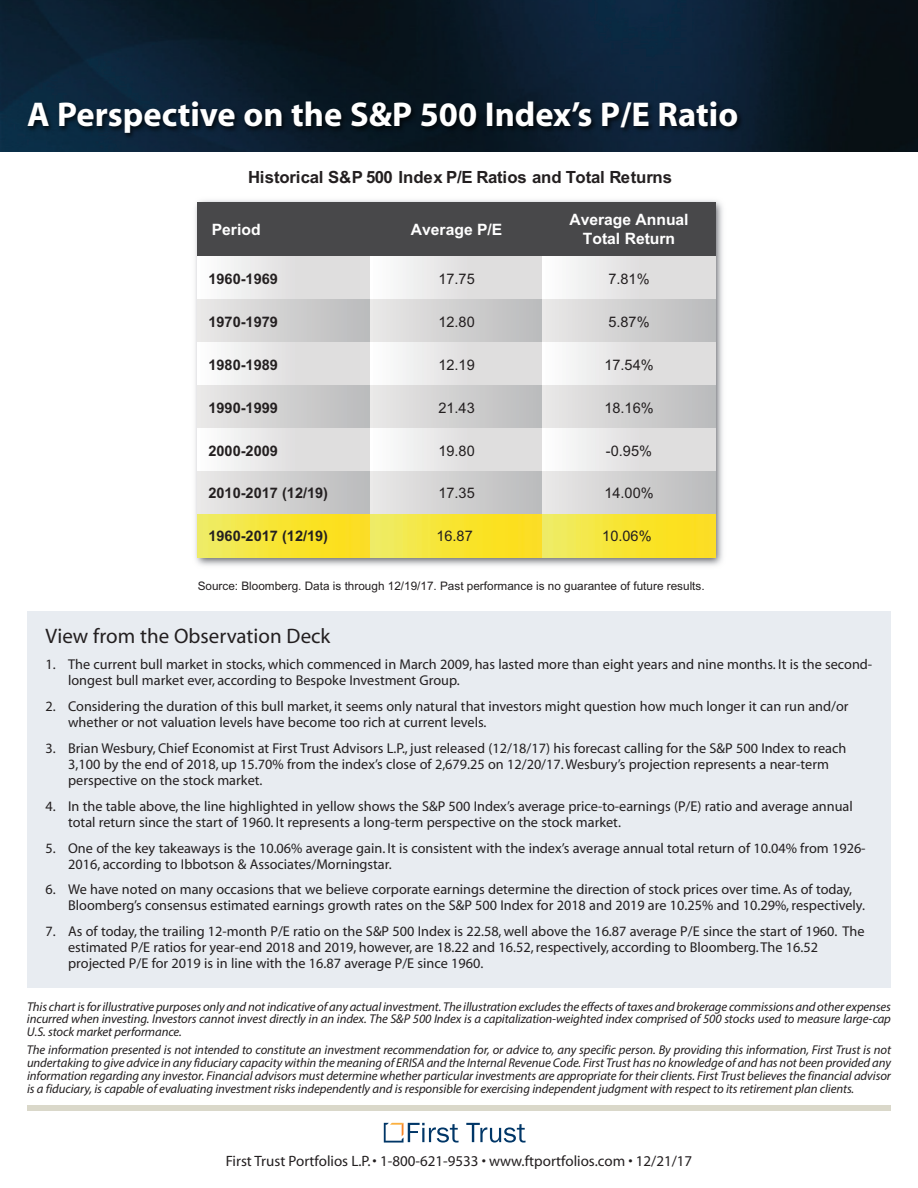
<style>
.page{position:relative;width:918px;height:1188px;background:#fff}
.page>*{position:absolute;margin:0;border:0;box-sizing:border-box;transform-origin:0 0}
.t1{font:700 34.5px "Myriad";color:#fff}
.t2{font:21px "Myriad";color:#231f20}
.t3{font:700 16.8px "Arial";letter-spacing:-.015em;color:#231f20}
.t4{font:700 15.6px/18.8px "Arial";color:#fff;text-align:center}
.t5{font:15px "Myriad";color:#231f20}
.t6{font:700 14.55px "Arial";color:#231f20}
.t7{font:14.55px "Arial";color:#231f20}
.t8{font:14.25px/16px "Myriad";color:#231f20}
.t9{font:italic 12.75px/12.8px "Myriad Pro";letter-spacing:-.01em;color:#231f20;text-align:justify}
.t10{font:11.7px "Arial";color:#231f20}
</style>
<div class="page">
<div style="left:27px;top:611px;width:864px;height:377px;background:#e8ecf1"></div>
<img style="left:0;top:0;width:918px;height:152px">
<svg style="left:466px;top:1123px;width:60px;height:20px"></svg>
<svg style="left:384px;top:1123px;width:75px;height:20px"></svg>
<div style="left:27px;top:1105px;width:864px;height:6px;background:#dad8ca"></div>
<img style="left:21px;top:46px;width:779px;height:99px">
<img style="left:195px;top:200px;width:528px;height:366px">
<div style="left:198px;top:203px;width:173px;height:54px;background:#48484a"></div>
<div style="left:198px;top:257px;width:173px;height:43px;background:linear-gradient(to right,#f8f8f8,#d7d6d6)"></div>
<div style="left:198px;top:300px;width:173px;height:43px;background:linear-gradient(to right,#e9e8e7,#b9babb)"></div>
<div style="left:198px;top:343px;width:173px;height:42px;background:linear-gradient(to right,#f8f8f8,#d7d6d6)"></div>
<div style="left:198px;top:385px;width:173px;height:43px;background:linear-gradient(to right,#e9e8e7,#b9babb)"></div>
<div style="left:198px;top:428px;width:173px;height:43px;background:linear-gradient(to right,#f8f8f8,#d7d6d6)"></div>
<div style="left:198px;top:471px;width:173px;height:43px;background:linear-gradient(to right,#e9e8e7,#b9babb)"></div>
<svg style="left:198px;top:515px;width:172px;height:43px;background:#f7e437"></svg>
<div style="left:370px;top:203px;width:173px;height:54px;background:#48484a"></div>
<div style="left:370px;top:257px;width:173px;height:43px;background:linear-gradient(to right,#f8f8f9,#d7d6d6)"></div>
<div style="left:370px;top:300px;width:173px;height:43px;background:linear-gradient(to right,#e9e8e7,#b9babb)"></div>
<div style="left:370px;top:343px;width:173px;height:42px;background:linear-gradient(to right,#f8f8f9,#d7d6d6)"></div>
<div style="left:370px;top:385px;width:173px;height:43px;background:linear-gradient(to right,#e9e8e7,#b9babb)"></div>
<div style="left:370px;top:428px;width:173px;height:43px;background:linear-gradient(to right,#f8f8f9,#d7d6d6)"></div>
<div style="left:370px;top:471px;width:173px;height:43px;background:linear-gradient(to right,#e9e8e7,#b9babb)"></div>
<svg style="left:370px;top:515px;width:173px;height:43px;background:#f7e438"></svg>
<div style="left:543px;top:203px;width:172px;height:54px;background:#48484a"></div>
<div style="left:543px;top:257px;width:172px;height:43px;background:linear-gradient(to right,#f8f8f8,#d8d6d6)"></div>
<div style="left:543px;top:300px;width:172px;height:43px;background:linear-gradient(to right,#e9e8e7,#bababc)"></div>
<div style="left:543px;top:343px;width:172px;height:42px;background:linear-gradient(to right,#f8f8f8,#d8d6d6)"></div>
<div style="left:543px;top:385px;width:172px;height:43px;background:linear-gradient(to right,#e9e8e7,#bababc)"></div>
<div style="left:543px;top:428px;width:172px;height:43px;background:linear-gradient(to right,#f8f8f8,#d8d6d6)"></div>
<div style="left:543px;top:471px;width:172px;height:43px;background:linear-gradient(to right,#e9e8e7,#bababc)"></div>
<svg style="left:543px;top:515px;width:172px;height:43px;background:#f7e437"></svg>
<h1 class="t1" style="left:27px;top:101px;width:713px">A Perspective on the S&amp;P 500 Index’s P/E Ratio</h1>
<p class="t3" style="left:248px;top:165px;width:426px">Historical S&amp;P 500 Index P/E Ratios and Total Returns</p>
<p class="t4" style="left:212px;top:220px;width:50px">Period</p>
<p class="t4" style="left:411px;top:220px;width:93px">Average P/E</p>
<p class="t4" style="left:569px;top:211px;width:121px">Average Annual<br>Total Return</p>
<p class="t6" style="left:208px;top:269px;width:71px">1960-1969</p>
<p class="t6" style="left:208px;top:312px;width:71px">1970-1979</p>
<p class="t6" style="left:208px;top:355px;width:71px">1980-1989</p>
<p class="t6" style="left:208px;top:397px;width:71px">1990-1999</p>
<p class="t6" style="left:208px;top:440px;width:71px">2000-2009</p>
<p class="t6" style="left:208px;top:483px;width:121px">2010-2017 (12/19)</p>
<p class="t6" style="left:208px;top:526px;width:121px">1960-2017 (12/19)</p>
<p class="t7" style="left:608px;top:269px;width:43px">7.81%</p>
<p class="t7" style="left:608px;top:312px;width:43px">5.87%</p>
<p class="t7" style="left:604px;top:355px;width:51px">17.54%</p>
<p class="t7" style="left:604px;top:398px;width:51px">18.16%</p>
<p class="t7" style="left:606px;top:440px;width:48px">-0.95%</p>
<p class="t7" style="left:604px;top:483px;width:51px">14.00%</p>
<p class="t7" style="left:602px;top:526px;width:51px">10.06%</p>
<p class="t7" style="left:438px;top:269px;width:38px">17.75</p>
<p class="t7" style="left:438px;top:312px;width:38px">12.80</p>
<p class="t7" style="left:438px;top:355px;width:38px">12.19</p>
<p class="t7" style="left:438px;top:398px;width:38px">21.43</p>
<p class="t7" style="left:438px;top:440px;width:38px">19.80</p>
<p class="t7" style="left:438px;top:483px;width:38px">17.35</p>
<p class="t7" style="left:436px;top:526px;width:38px">16.87</p>
<p class="t10" style="left:198px;top:578px;width:509px">Source: Bloomberg. Data is through 12/19/17. Past performance is no guarantee of future results.</p>
<h2 class="t2" style="left:45px;top:628px;width:286px">View from the Observation Deck</h2>
<p class="t8" style="left:68px;top:658px;width:806px;text-indent:-23px">1. The current bull market in stocks, which commenced in March 2009, has lasted more than eight years and nine months. It is the second&shy;longest bull market ever, according to Bespoke Investment Group.</p>
<p class="t8" style="left:68px;top:699px;width:782px;text-indent:-23px">2. Considering the duration of this bull market, it seems only natural that investors might question how much longer it can run and/or whether or not valuation levels have become too rich at current levels.</p>
<p class="t8" style="left:68px;top:741px;width:780px;text-indent:-23px">3. Brian Wesbury, Chief Economist at First Trust Advisors L.P., just released (12/18/17) his forecast calling for the S&amp;P 500 Index to reach<br>3,100 by the end of 2018, up 15.70% from the index’s close of 2,679.25 on 12/20/17.Wesbury’s projection represents a near-term perspective on the stock market.</p>
<p class="t8" style="left:68px;top:799px;width:786px;text-indent:-23px">4. In the table above, the line highlighted in yellow shows the S&amp;P 500 Index’s average price-to-earnings (P/E) ratio and average annual total return since the start of 1960. It represents a long-term perspective on the stock market.</p>
<p class="t8" style="left:68px;top:841px;width:799px;text-indent:-23px">5. One of the key takeaways is the 10.06% average gain. It is consistent with the index’s average annual total return of 10.04% from 1926-<br>2016, according to Ibbotson &amp; Associates/Morningstar.</p>
<p class="t8" style="left:68px;top:883px;width:798px;text-indent:-23px">6. We have noted on many occasions that we believe corporate earnings determine the direction of stock prices over time. As of today,<br>Bloomberg’s consensus estimated earnings growth rates on the S&amp;P 500 Index for 2018 and 2019 are 10.25% and 10.29%, respectively.</p>
<p class="t8" style="left:68px;top:925px;width:798px;text-indent:-23px">7. As of today, the trailing 12-month P/E ratio on the S&amp;P 500 Index is 22.58, well above the 16.87 average P/E since the start of 1960. The estimated P/E ratios for year-end 2018 and 2019, however, are 18.22 and 16.52, respectively, according to Bloomberg.The 16.52 projected P/E for 2019 is in line with the 16.87 average P/E since 1960.</p>
<p class="t9" style="left:27px;top:1001px;width:866px">This chartisforillustrative purposes only and notindicative of any actual investment. The illustration excludesthe effects oftaxes and brokerage commissions and other expenses incurred when investing. Investors cannot invest directly in an index. The S&amp;P 500 Index is a capitalization-weighted index comprised of 500 stocks used to measure large-cap U.S. stock market performance.</p>
<p class="t9" style="left:27px;top:1045px;width:866px">The information presented is not intended to constitute an investment recommendation for, or advice to, any specific person. By providing this information, First Trust is not undertaking to give advice in any fiduciary capacity within the meaning of ERISA and the Internal Revenue Code. First Trust has no knowledge of and has not been provided any information regarding any investor. Financial advisors must determine whether particular investments are appropriate for their clients. First Trust believes the financial advisor is a fiduciary, is capable of evaluating investment risks independently and is responsible for exercising independent judgment with respect to its retirement plan clients.</p>
<p class="t5" style="left:226px;top:1155px;width:468px">First Trust Portfolios L.P.• 1-800-621-9533 • www.ftportfolios.com • 12/21/17</p>
</div>
